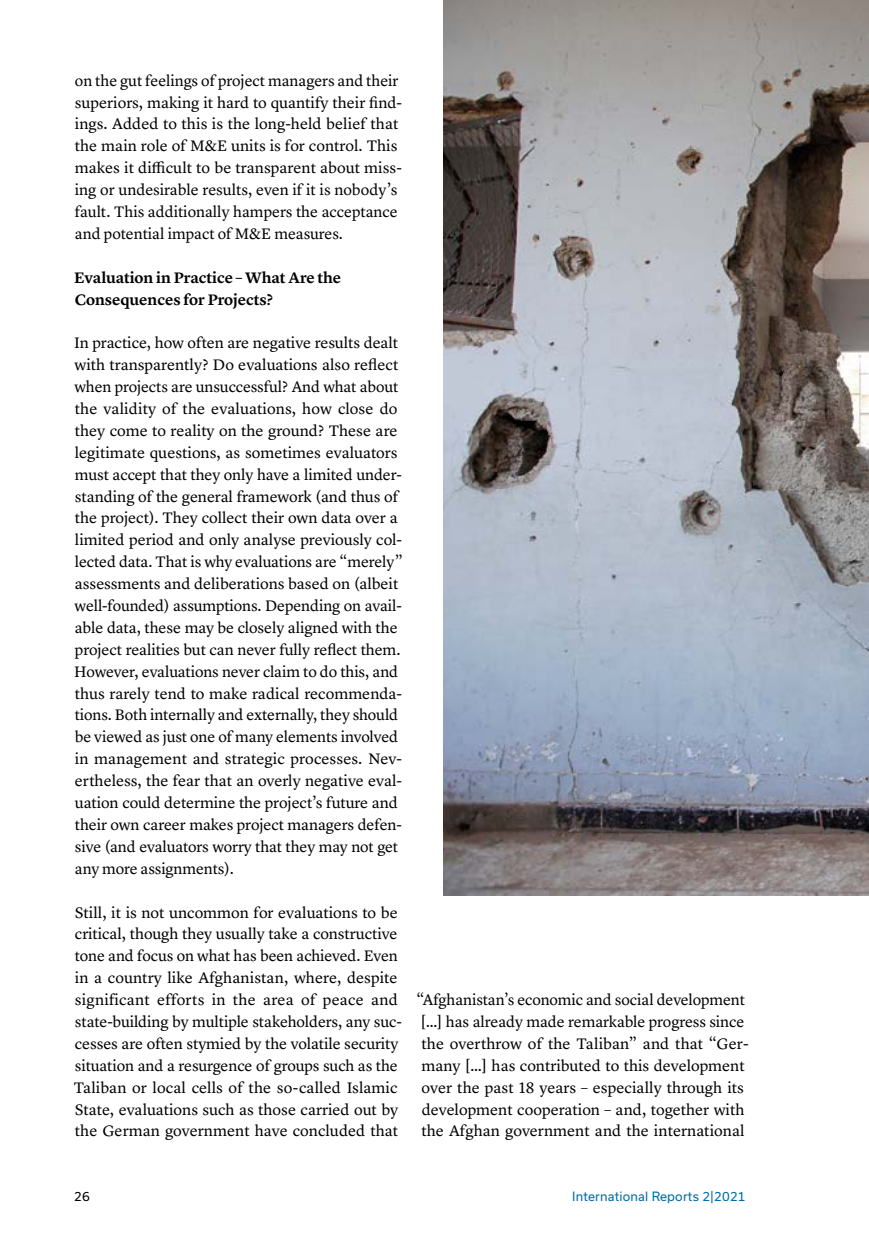
<style>
.page{position:relative;width:869px;height:1246px;background:#fff}
.page>*{position:absolute;margin:0;border:0;box-sizing:border-box;transform-origin:0 0}
.Paragraph{font:15.75px/21.9px "Lyon Text";letter-spacing:-.005em;color:#000}
.Header3{font:600 15.75px/21.9px "Lyon Text";color:#000}
.t1{font:12.25px "Usual";letter-spacing:.015em;color:#006ca6}
.t2{font:12.25px "Usual";color:#000}
</style>
<div class="page">
<img style="left:443px;top:0;width:425px;height:895px">
<p class="Paragraph" style="left:75px;top:68px;width:328px">on the gut feelings of project managers and their superiors, making it hard to quantify their find&shy;ings. Added to this is the long-held belief that the main role of M&amp;E units is for control. This makes it difficult to be transparent about miss&shy;ing or undesirable results, even if it is nobody’s fault. This additionally hampers the acceptance and potential impact of M&amp;E measures.</p>
<p class="Header3" style="left:74px;top:265px;width:268px">Evaluation in Practice – What Are the<br>Consequences for Projects?</p>
<p class="Paragraph" style="left:74px;top:331px;width:330px">In practice, how often are negative results dealt with transparently? Do evaluations also reflect when projects are unsuccessful? And what about the validity of the evaluations, how close do they come to reality on the ground? These are legitimate questions, as sometimes evaluators must accept that they only have a limited under&shy;standing of the general framework (and thus of the project). They collect their own data over a limited period and only analyse previously col&shy;lected data. That is why evaluations are “merely” assessments and deliberations based on (albeit well-founded) assumptions. Depending on avail&shy;able data, these may be closely aligned with the project realities but can never fully reflect them.<br>However, evaluations never claim to do this, and thus rarely tend to make radical recommenda&shy;tions. Both internally and externally, they should be viewed as just one of many elements involved in management and strategic processes. Nev&shy;ertheless, the fear that an overly negative eval&shy;uation could determine the project’s future and their own career makes project managers defen&shy;sive (and evaluators worry that they may not get any more assignments).</p>
<p class="Paragraph" style="left:74px;top:899px;width:329px">Still, it is not uncommon for evaluations to be critical, though they usually take a constructive tone and focus on what has been achieved. Even in a country like Afghanistan, where, despite significant efforts in the area of peace and state-building by multiple stakeholders, any suc&shy;cesses are often stymied by the volatile security situation and a resurgence of groups such as the Taliban or local cells of the so-called Islamic State, evaluations such as those carried out by the German government have concluded that</p>
<p class="Paragraph" style="left:416px;top:987px;width:333px">“Afghanistan’s economic and social development […] has already made remarkable progress since the overthrow of the Taliban” and that “Ger&shy;many […] has contributed to this development over the past 18 years – especially through its development cooperation – and, together with the Afghan government and the international</p>
<p class="t2" style="left:74px;top:1188px;width:17px">26</p>
<p class="t1" style="left:572px;top:1188px;width:175px">International Reports 2|2021</p>
</div>
